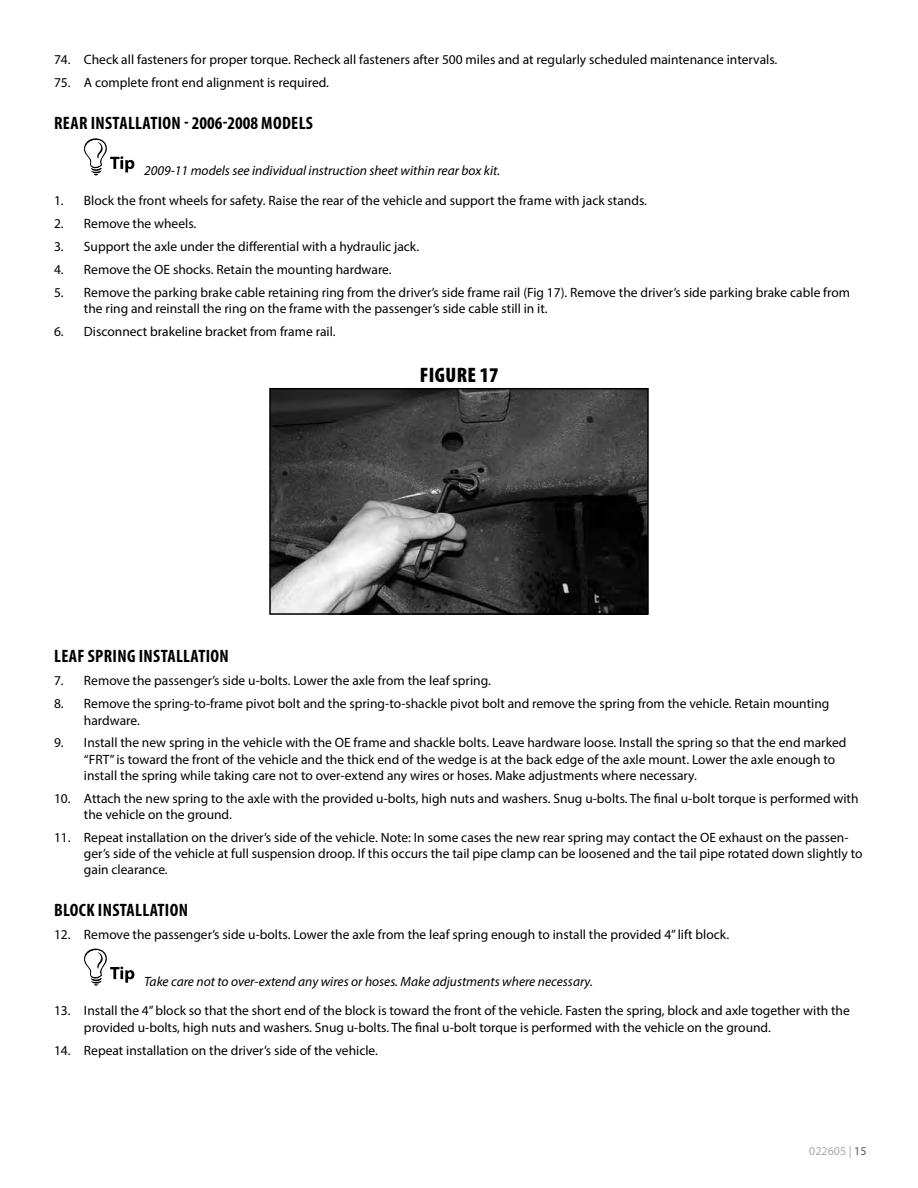
<style>
.page{position:relative;width:918px;height:1188px;background:#fff}
.page>*{position:absolute;margin:0;border:0;box-sizing:border-box;transform-origin:0 0}
.t1{font:900 condensed 21px "Myriad Pro";letter-spacing:.02em;color:#000}
.t2{font:700 condensed 18px "Myriad Pro";letter-spacing:.02em;color:#000}
.t3{font:13.5px/16.2px "Myriad Pro";color:#000}
.t4{font:italic 13.5px "Myriad Pro";color:#000}
.t5{font:12px "Myriad Pro";color:#a7a9ac}
.s1{color:#58595b}
</style>
<div class="page">
<svg style="left:84px;top:138px;width:50px;height:38px"></svg>
<img style="left:272px;top:391px;width:374px;height:221px">
<div style="left:269px;top:388px;width:380px;height:227px;border:2px solid #000"></div>
<svg style="left:84px;top:948px;width:50px;height:38px"></svg>
<p class="t3" style="left:54px;top:51px;width:725px">74. Check all fasteners for proper torque. Recheck all fasteners after 500 miles and at regularly scheduled maintenance intervals.</p>
<p class="t3" style="left:54px;top:74px;width:277px">75. A complete front end alignment is required.</p>
<h2 class="t2" style="left:54px;top:112px;width:260px">REAR INSTALLATION - 2006-2008 MODELS</h2>
<p class="t4" style="left:144px;top:163px;width:358px">2009-11 models see individual instruction sheet within rear box kit.</p>
<p class="t3" style="left:54px;top:192px;width:595px">1. Block the front wheels for safety. Raise the rear of the vehicle and support the frame with jack stands.</p>
<p class="t3" style="left:54px;top:215px;width:144px">2. Remove the wheels.</p>
<p class="t3" style="left:54px;top:238px;width:367px">3. Support the axle under the differential with a hydraulic jack.</p>
<p class="t3" style="left:54px;top:261px;width:339px">4. Remove the OE shocks. Retain the mounting hardware.</p>
<p class="t3" style="left:84px;top:284px;width:768px;text-indent:-30px">5. Remove the parking brake cable retaining ring from the driver’s side frame rail (Fig 17). Remove the driver’s side parking brake cable from the ring and reinstall the ring on the frame with the passenger’s side cable still in it.</p>
<p class="t3" style="left:54px;top:323px;width:283px">6. Disconnect brakeline bracket from frame rail.</p>
<h1 class="t1" style="left:420px;top:363px;width:80px">FIGURE 17</h1>
<h2 class="t2" style="left:54px;top:645px;width:176px">LEAF SPRING INSTALLATION</h2>
<p class="t3" style="left:54px;top:673px;width:438px">7. Remove the passenger’s side u-bolts. Lower the axle from the leaf spring.</p>
<p class="t3" style="left:84px;top:695px;width:747px;text-indent:-30px">8. Remove the spring-to-frame pivot bolt and the spring-to-shackle pivot bolt and remove the spring from the vehicle. Retain mounting hardware.</p>
<p class="t3" style="left:84px;top:735px;width:764px;text-indent:-30px">9. Install the new spring in the vehicle with the OE frame and shackle bolts. Leave hardware loose. Install the spring so that the end marked “FRT” is toward the front of the vehicle and the thick end of the wedge is at the back edge of the axle mount. Lower the axle enough to install the spring while taking care not to over-extend any wires or hoses. Make adjustments where necessary.</p>
<p class="t3" style="left:84px;top:790px;width:776px;text-indent:-30px">10. Attach the new spring to the axle with the provided u-bolts, high nuts and washers. Snug u-bolts. The final u-bolt torque is performed with the vehicle on the ground.</p>
<p class="t3" style="left:84px;top:829px;width:780px;text-indent:-30px">11. Repeat installation on the driver’s side of the vehicle. Note: In some cases the new rear spring may contact the OE exhaust on the passen&shy;ger’s side of the vehicle at full suspension droop. If this occurs the tail pipe clamp can be loosened and the tail pipe rotated down slightly to gain clearance.</p>
<h2 class="t2" style="left:54px;top:899px;width:135px">BLOCK INSTALLATION</h2>
<p class="t3" style="left:54px;top:926px;width:677px">12. Remove the passenger’s side u-bolts. Lower the axle from the leaf spring enough to install the provided 4” lift block.</p>
<p class="t4" style="left:144px;top:973px;width:450px">Take care not to over-extend any wires or hoses. Make adjustments where necessary.</p>
<p class="t3" style="left:84px;top:1003px;width:767px;text-indent:-30px">13. Install the 4” block so that the short end of the block is toward the front of the vehicle. Fasten the spring, block and axle together with the provided u-bolts, high nuts and washers. Snug u-bolts. The final u-bolt torque is performed with the vehicle on the ground.</p>
<p class="t3" style="left:54px;top:1042px;width:326px">14. Repeat installation on the driver’s side of the vehicle.</p>
<p class="t5" style="left:809px;top:1143px;width:59px">022605 | <span class="s1">15</span></p>
</div>
